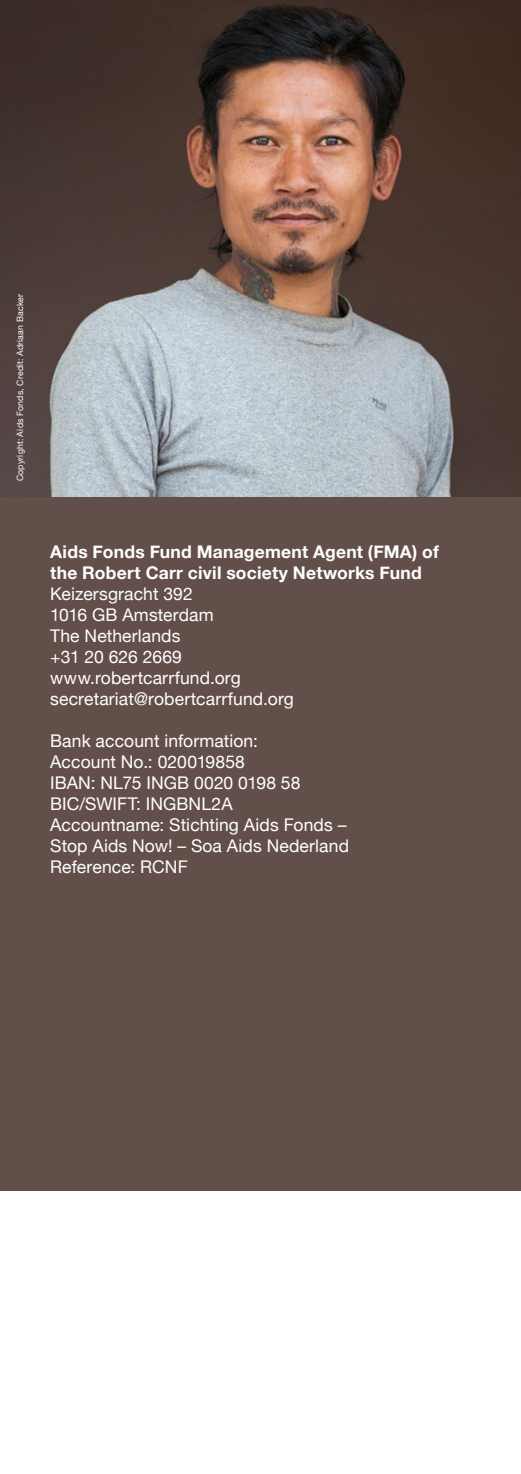
<style>
.page{position:relative;width:521px;height:1474px;background:#fff}
.page>*{position:absolute;margin:0;border:0;box-sizing:border-box;transform-origin:0 0}
.t1{font:17.5px/21px "Helvetica Neue";letter-spacing:.005em;color:#fff}
.t2{font:700 17.5px/21px "Helvetica Neue";letter-spacing:.015em;color:#fff}
.t3{font:8.75px "Helvetica Neue";letter-spacing:.025em;color:#fff}
</style>
<div class="page">
<div style="left:0;top:496px;width:521px;height:694px;background:#634f4a"></div>
<img style="left:0;top:0;width:521px;height:496px">
<p class="t3" style="left:14px;top:481px;width:189px;rotate:-90deg">Copyright: Aids Fonds, Credit: Adriaan Backer</p>
<p class="t2" style="left:50px;top:541px;width:390px">Aids Fonds Fund Management Agent (FMA) of the Robert Carr civil society Networks Fund</p>
<p class="t1" style="left:50px;top:584px;width:245px">Keizersgracht 392<br>1016 GB Amsterdam<br>The Netherlands<br>+31 20 626 2669 www.robertcarrfund.org secretariat@robertcarrfund.org</p>
<p class="t1" style="left:50px;top:731px;width:300px">Bank account information:<br>Account No.: 020019858<br>IBAN: NL75 INGB 0020 0198 58<br>BIC/SWIFT: INGBNL2A<br>Accountname: Stichting Aids Fonds –<br>Stop Aids Now! – Soa Aids Nederland<br>Reference: RCNF</p>
</div>
